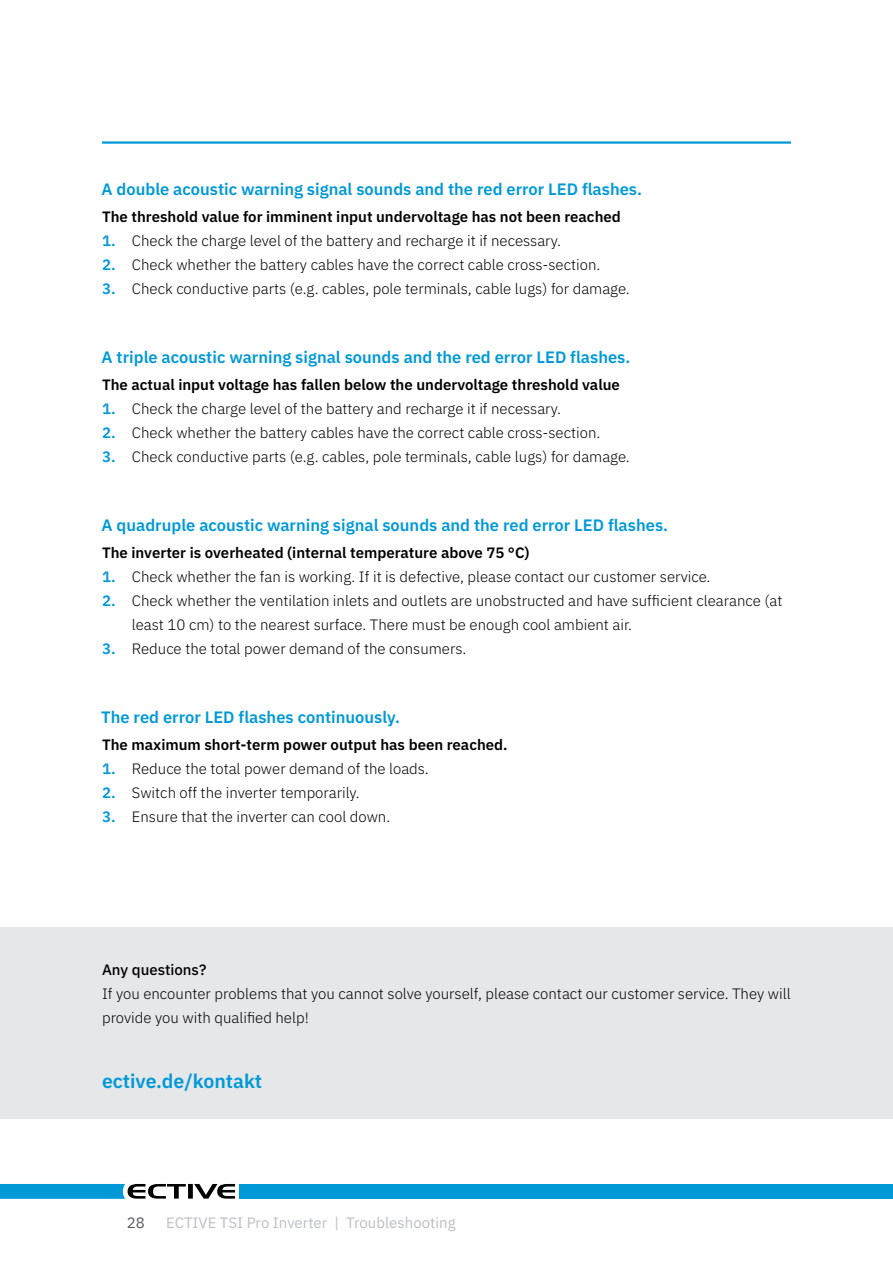
<style>
.page{position:relative;width:893px;height:1263px;background:#fff}
.page>*{position:absolute;margin:0;border:0;box-sizing:border-box;transform-origin:0 0}
.t1{font:600 19.5px "IBM Plex Sans";color:#0099d8}
.t2{font:600 16.5px "IBM Plex Sans";color:#0099d8}
.t3{font:300 15px/24px "IBM Plex Sans";color:#000}
.t4{font:600 15px "IBM Plex Sans";color:#000}
.t5{font:15px "IBM Plex Sans";color:#bcbec0}
.t6{font:500 15px "IBM Plex Sans";color:#000}
.t7{font:15px "IBM Plex Sans";color:#58595b}
.s1{font-weight:600;color:#0099d8}
</style>
<div class="page">
<svg style="left:0;top:1184px;width:235px;height:15px"></svg>
<div style="left:240px;top:1184px;width:653px;height:15px;background:#0099d8"></div>
<hr style="left:102px;top:141px;width:689px;height:3px;background:#0099d8">
<div style="left:0;top:927px;width:893px;height:191px;background:#e6e7e8"></div>
<p class="t2" style="left:102px;top:176px;width:542px">A double acoustic warning signal sounds and the red error LED flashes.</p>
<p class="t4" style="left:102px;top:205px;width:520px">The threshold value for imminent input undervoltage has not been reached</p>
<p class="t3" style="left:102px;top:227px;width:460px"><span class="s1">1.</span> Check the charge level of the battery and recharge it if necessary.</p>
<p class="t3" style="left:102px;top:251px;width:500px"><span class="s1">2.</span> Check whether the battery cables have the correct cable cross-section.</p>
<p class="t3" style="left:102px;top:275px;width:529px"><span class="s1">3.</span> Check conductive parts (e.g. cables, pole terminals, cable lugs) for damage.</p>
<p class="t2" style="left:102px;top:344px;width:530px">A triple acoustic warning signal sounds and the red error LED flashes.</p>
<p class="t4" style="left:102px;top:373px;width:519px">The actual input voltage has fallen below the undervoltage threshold value</p>
<p class="t3" style="left:102px;top:395px;width:460px"><span class="s1">1.</span> Check the charge level of the battery and recharge it if necessary.</p>
<p class="t3" style="left:102px;top:419px;width:500px"><span class="s1">2.</span> Check whether the battery cables have the correct cable cross-section.</p>
<p class="t3" style="left:102px;top:443px;width:529px"><span class="s1">3.</span> Check conductive parts (e.g. cables, pole terminals, cable lugs) for damage.</p>
<p class="t2" style="left:102px;top:512px;width:568px">A quadruple acoustic warning signal sounds and the red error LED flashes.</p>
<p class="t4" style="left:102px;top:541px;width:429px">The inverter is overheated (internal temperature above 75 °C)</p>
<p class="t3" style="left:102px;top:563px;width:610px"><span class="s1">1.</span> Check whether the fan is working. If it is defective, please contact our customer service.</p>
<p class="t3" style="left:132px;top:587px;width:652px;text-indent:-30px"><span class="s1">2.</span> Check whether the ventilation inlets and outlets are unobstructed and have sufficient clearance (at least 10 cm) to the nearest surface. There must be enough cool ambient air.</p>
<p class="t3" style="left:102px;top:635px;width:366px"><span class="s1">3.</span> Reduce the total power demand of the consumers.</p>
<p class="t2" style="left:101px;top:704px;width:300px">The red error LED flashes continuously.</p>
<p class="t4" style="left:102px;top:733px;width:407px">The maximum short-term power output has been reached.</p>
<p class="t3" style="left:102px;top:755px;width:328px"><span class="s1">1.</span> Reduce the total power demand of the loads.</p>
<p class="t3" style="left:102px;top:779px;width:259px"><span class="s1">2.</span> Switch off the inverter temporarily.</p>
<p class="t3" style="left:102px;top:803px;width:290px"><span class="s1">3.</span> Ensure that the inverter can cool down.</p>
<p class="t6" style="left:102px;top:958px;width:106px">Any questions?</p>
<p class="t3" style="left:102px;top:981px;width:690px">If you encounter problems that you cannot solve yourself, please contact our customer service. They will provide you with qualified help!</p>
<h1 class="t1" style="left:102px;top:1065px;width:161px">ective.de/kontakt</h1>
<p class="t7" style="left:127px;top:1211px;width:19px">28</p>
<p class="t5" style="left:166px;top:1211px;width:291px">ECTIVE TSI Pro Inverter | Troubleshooting</p>
</div>
